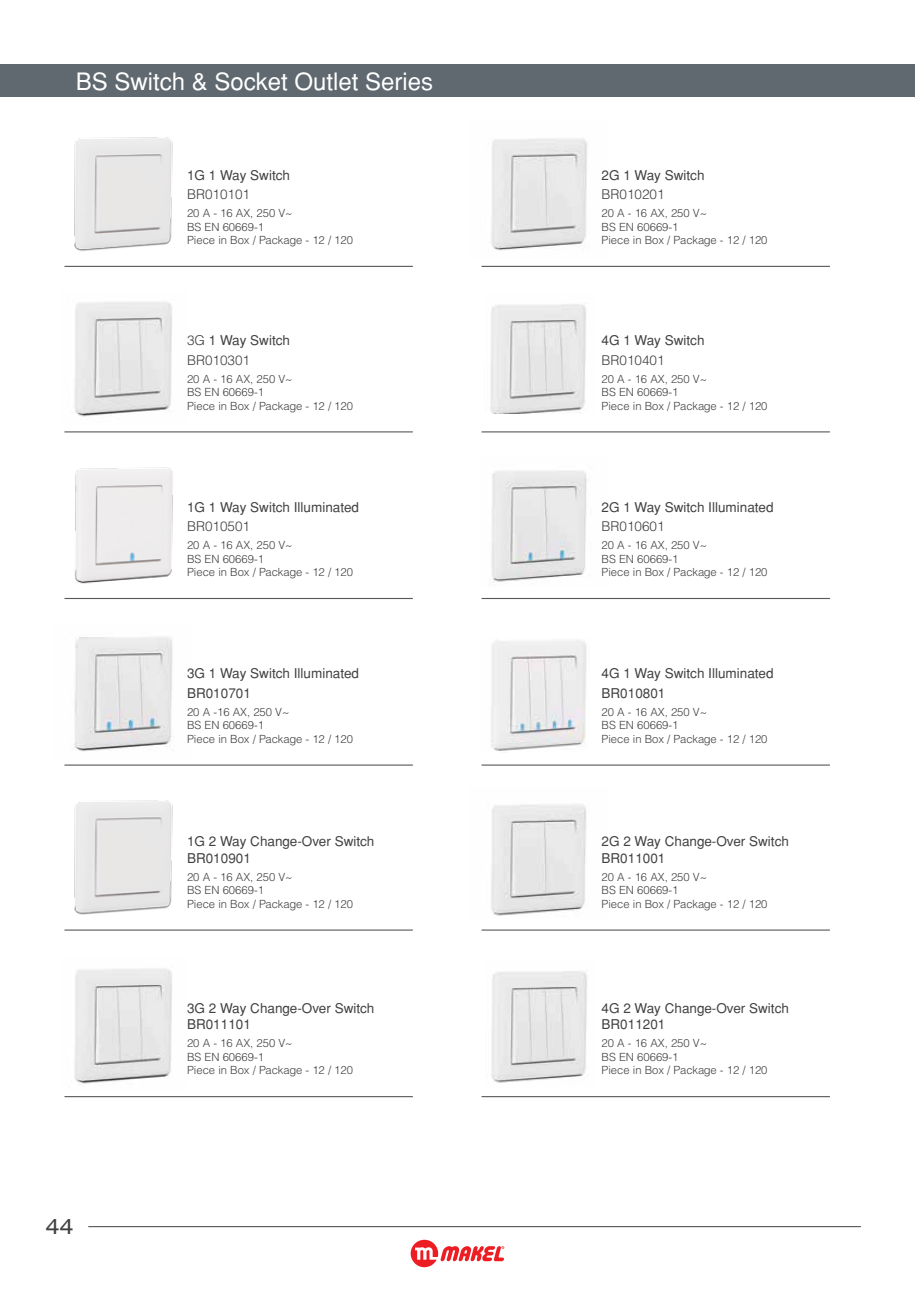
<style>
.page{position:relative;width:915px;height:1297px;background:#fff}
.page>*{position:absolute;margin:0;border:0;box-sizing:border-box;transform-origin:0 0}
.t1{font:24px "Helvetica Normal Tr";color:#fff}
.t2{font:expanded 21px "Helvetica OTF";color:#414042}
.t3{font:13.5px/16.5px "Helvetica Normal Tr";color:#414042}
.t4{font:13.5px "Helvetica Light Normal Tr";color:#414042}
.t5{font:11.25px/13.5px "Helvetica Light Normal Tr";color:#414042}
.s1{font-family:"Helvetica Light Normal Tr"}
</style>
<div class="page">
<img style="left:74px;top:137px;width:99px;height:114px">
<hr style="left:64px;top:266px;width:348px;height:1px;background:#58595b">
<hr style="left:64px;top:431px;width:348px;height:1px;background:#58595b">
<hr style="left:64px;top:598px;width:348px;height:1px;background:#58595b">
<hr style="left:64px;top:764px;width:348px;height:2px;background:#58595b">
<hr style="left:64px;top:929px;width:348px;height:2px;background:#58595b">
<hr style="left:64px;top:1096px;width:348px;height:1px;background:#58595b">
<hr style="left:481px;top:266px;width:348px;height:1px;background:#58595b">
<hr style="left:481px;top:431px;width:348px;height:1px;background:#58595b">
<hr style="left:481px;top:598px;width:348px;height:1px;background:#58595b">
<hr style="left:481px;top:764px;width:348px;height:2px;background:#58595b">
<hr style="left:481px;top:929px;width:348px;height:2px;background:#58595b">
<hr style="left:481px;top:1096px;width:348px;height:1px;background:#58595b">
<div style="left:0;top:64px;width:914px;height:33px;background:#5f696f"></div>
<hr style="left:88px;top:1226px;width:772px;height:1px;background:#414042">
<svg style="left:410px;top:1240px;width:94px;height:27px"></svg>
<img style="left:491px;top:138px;width:97px;height:113px">
<img style="left:490px;top:304px;width:96px;height:110px">
<img style="left:74px;top:301px;width:98px;height:116px">
<img style="left:489px;top:470px;width:98px;height:112px">
<img style="left:74px;top:467px;width:99px;height:117px">
<img style="left:491px;top:640px;width:96px;height:111px">
<img style="left:73px;top:637px;width:100px;height:114px">
<img style="left:491px;top:804px;width:95px;height:112px">
<img style="left:74px;top:800px;width:99px;height:115px">
<img style="left:74px;top:968px;width:98px;height:116px">
<img style="left:491px;top:971px;width:97px;height:112px">
<h1 class="t1" style="left:76px;top:67px;width:359px">BS Switch &amp; Socket Outlet Series</h1>
<p class="t3" style="left:187px;top:167px;width:104px">1G 1 Way Switch</p>
<p class="t4" style="left:187px;top:186px;width:65px">BR010101</p>
<p class="t5" style="left:187px;top:206px;width:167px">20 A - 16 AX, 250 V~<br>BS EN 60669-1<br>Piece in Box / Package - 12 / 120</p>
<p class="t3" style="left:187px;top:332px;width:104px"><span class="s1">3G</span> 1 Way Switch</p>
<p class="t4" style="left:187px;top:351px;width:65px">BR010301</p>
<p class="t5" style="left:187px;top:372px;width:167px">20 A - 16 AX, 250 V~<br>BS EN 60669-1<br>Piece in Box / Package - 12 / 120</p>
<p class="t3" style="left:187px;top:499px;width:173px">1G 1 Way Switch Illuminated</p>
<p class="t4" style="left:187px;top:518px;width:65px">BR010501</p>
<p class="t5" style="left:187px;top:538px;width:167px">20 A - 16 AX, 250 V~<br>BS EN 60669-1<br>Piece in Box / Package - 12 / 120</p>
<p class="t3" style="left:187px;top:664px;width:173px;line-height:19.5px">3G 1 Way Switch Illuminated<br>BR010701</p>
<p class="t5" style="left:187px;top:705px;width:167px">20 A -16 AX, 250 V~<br>BS EN 60669-1<br>Piece in Box / Package - 12 / 120</p>
<p class="t3" style="left:187px;top:833px;width:189px">1G 2 Way Change-Over Switch<br>BR010901</p>
<p class="t5" style="left:187px;top:870px;width:167px">20 A - 16 AX, 250 V~<br>BS EN 60669-1<br>Piece in Box / Package - 12 / 120</p>
<h2 class="t2" style="left:46px;top:1214px;width:30px">44</h2>
<p class="t3" style="left:187px;top:1000px;width:189px">3G 2 Way Change-Over Switch<br>BR011101</p>
<p class="t5" style="left:187px;top:1036px;width:167px">20 A - 16 AX, 250 V~<br>BS EN 60669-1<br>Piece in Box / Package - 12 / 120</p>
<p class="t3" style="left:601px;top:167px;width:104px">2G 1 Way Switch</p>
<p class="t4" style="left:601px;top:186px;width:65px">BR010201</p>
<p class="t5" style="left:601px;top:206px;width:167px">20 A - 16 AX, 250 V~<br>BS EN 60669-1<br>Piece in Box / Package - 12 / 120</p>
<p class="t3" style="left:601px;top:332px;width:104px">4G 1 Way Switch</p>
<p class="t4" style="left:601px;top:351px;width:65px">BR010401</p>
<p class="t5" style="left:601px;top:372px;width:167px">20 A - 16 AX, 250 V~<br>BS EN 60669-1<br>Piece in Box / Package - 12 / 120</p>
<p class="t3" style="left:601px;top:499px;width:173px">2G 1 Way Switch Illuminated</p>
<p class="t4" style="left:601px;top:518px;width:65px">BR010601</p>
<p class="t5" style="left:601px;top:538px;width:167px">20 A - 16 AX, 250 V~<br>BS EN 60669-1<br>Piece in Box / Package - 12 / 120</p>
<p class="t3" style="left:601px;top:664px;width:173px;line-height:19.5px">4G 1 Way Switch Illuminated<br>BR010801</p>
<p class="t5" style="left:601px;top:705px;width:167px">20 A - 16 AX, 250 V~<br>BS EN 60669-1<br>Piece in Box / Package - 12 / 120</p>
<p class="t3" style="left:601px;top:833px;width:189px">2G 2 Way Change-Over Switch<br>BR011001</p>
<p class="t5" style="left:601px;top:870px;width:167px">20 A - 16 AX, 250 V~<br>BS EN 60669-1<br>Piece in Box / Package - 12 / 120</p>
<p class="t3" style="left:601px;top:1000px;width:189px">4G 2 Way Change-Over Switch<br>BR011201</p>
<p class="t5" style="left:601px;top:1036px;width:167px">20 A - 16 AX, 250 V~<br>BS EN 60669-1<br>Piece in Box / Package - 12 / 120</p>
</div>
